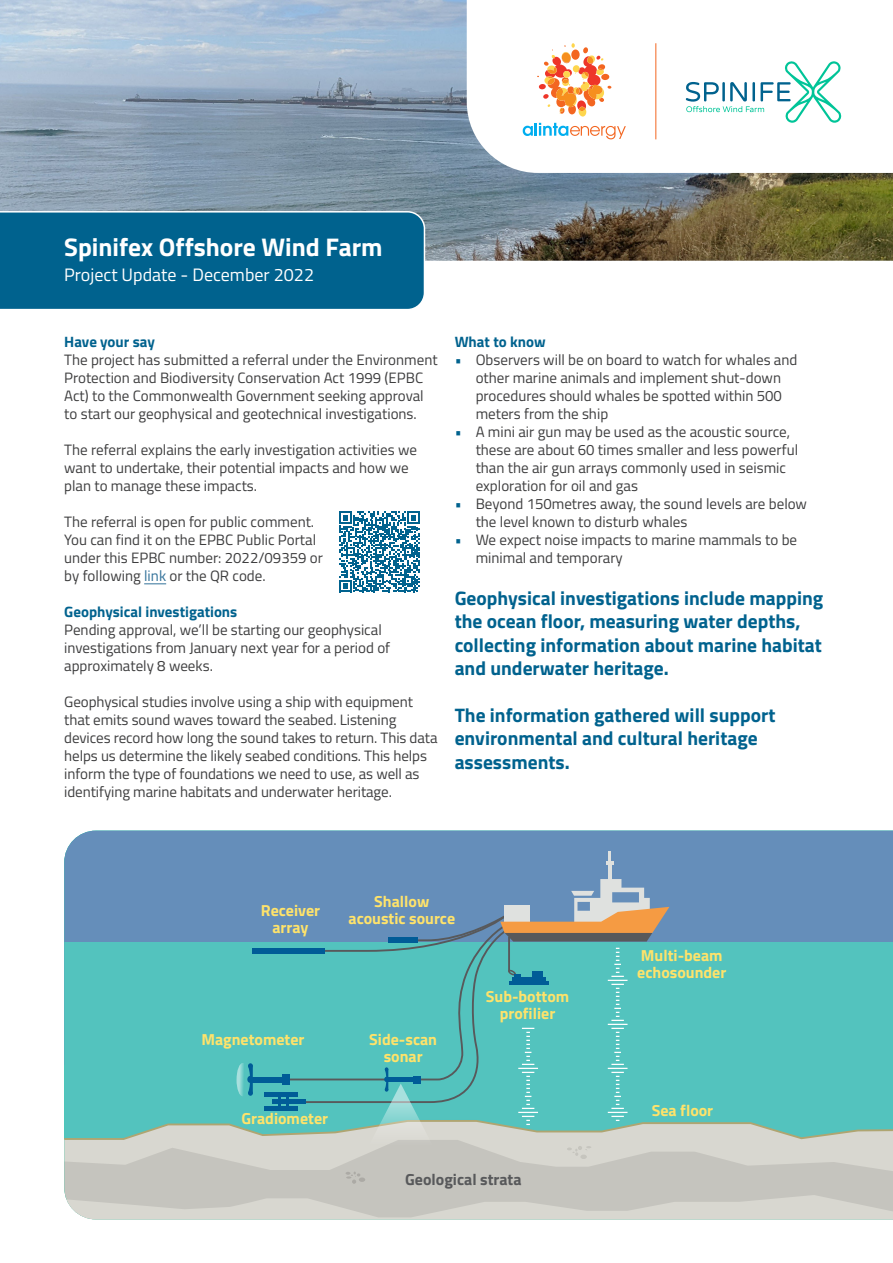
<style>
.page{position:relative;width:893px;height:1263px;background:#fff}
.page>*{position:absolute;margin:0;border:0;box-sizing:border-box;transform-origin:0 0}
.t1{font:700 25.5px "Titillium Web";color:#fff}
.t2{font:700 19.5px/23.4px "Titillium Web";color:#00628e}
.t3{font:18px "Titillium Web";color:#fff}
.t4{font:700 15.9px/16.8px "Titillium Web";color:#ffe36b;text-align:center}
.t5{font:700 15.9px "Titillium Web";color:#58595b}
.t6{font:15px/18px "Titillium Web";color:#3e3e3f}
.t7{font:700 15px "Titillium Web";color:#00628e}
.s1{font-weight:700;color:#00628e}
.s2{color:#327199}
.s3{color:#00628e}
</style>
<div class="page">
<div style="left:64px;top:831px;width:829px;height:233px;background:#658eba"></div>
<svg style="left:64px;top:1159px;width:829px;height:34px;background:#c6c5bf"></svg>
<svg style="left:64px;top:1193px;width:829px;height:26px;background:#cfcec8"></svg>
<svg style="left:346px;top:1171px;width:19px;height:13px"></svg>
<hr style="left:608px;top:863px;width:4px;height:17px;background:#dfe1df">
<svg style="left:606px;top:851px;width:8px;height:14px"></svg>
<svg style="left:64px;top:879px;width:829px;height:280px"></svg>
<img style="left:0;top:0;width:893px;height:261px">
<svg style="left:467px;top:0;width:426px;height:173px"></svg>
<div style="left:0;top:210px;width:426px;height:99px;background:#00628e"></div>
<svg style="left:537px;top:43px;width:74px;height:74px"></svg>
<svg style="left:523px;top:123px;width:103px;height:16px"></svg>
<hr style="left:655px;top:43px;width:1px;height:96px;background:#f36621">
<svg style="left:686px;top:60px;width:155px;height:63px"></svg>
<svg style="left:339px;top:511px;width:81px;height:81px"></svg>
<svg style="left:144px;top:584px;width:22px;height:1px"></svg>
<p class="t1" style="left:64px;top:228px;width:320px">Spinifex Offshore Wind Farm</p>
<p class="t3" style="left:64px;top:261px;width:251px">Project Update - December 2022</p>
<p class="t6" style="left:64px;top:332px;width:375px"><span class="s1">Have your say<br></span>The project has submitted a referral under the Environment Protection and Biodiversity Conservation Act 1999 (EPBC Act) to the Commonwealth Government seeking approval to start our geophysical and geotechnical investigations.</p>
<p class="t6" style="left:64px;top:440px;width:354px">The referral explains the early investigation activities we want to undertake, their potential impacts and how we plan to manage these impacts.</p>
<p class="t6" style="left:64px;top:512px;width:260px">The referral is open for public comment.<br>You can find it on the EPBC Public Portal under this EPBC number: 2022/09359 or by following <span class="s2">link</span> or the QR code.</p>
<p class="t6" style="left:64px;top:602px;width:328px"><span class="s1">Geophysical investigations<br></span>Pending approval, we’ll be starting our geophysical investigations from January next year for a period of approximately 8 weeks.</p>
<p class="t6" style="left:64px;top:692px;width:375px">Geophysical studies involve using a ship with equipment that emits sound waves toward the seabed. Listening devices record how long the sound takes to return. This data helps us determine the likely seabed conditions. This helps inform the type of foundations we need to use, as well as identifying marine habitats and underwater heritage.</p>
<p class="t7" style="left:455px;top:331px;width:92px">What to know</p>
<p class="t6" style="left:476px;top:350px;width:323px;text-indent:-21px"><span class="s3">•</span> Observers will be on board to watch for whales and other marine animals and implement shut-down procedures should whales be spotted within 500 meters from the ship</p>
<p class="t6" style="left:476px;top:422px;width:324px;text-indent:-21px"><span class="s3">•</span> A mini air gun may be used as the acoustic source, these are about 60 times smaller and less powerful than the air gun arrays commonly used in seismic exploration for oil and gas</p>
<p class="t6" style="left:476px;top:494px;width:333px;text-indent:-21px"><span class="s3">•</span> Beyond 150metres away, the sound levels are below the level known to disturb whales</p>
<p class="t6" style="left:476px;top:530px;width:323px;text-indent:-21px"><span class="s3">•</span> We expect noise impacts to marine mammals to be minimal and temporary</p>
<p class="t2" style="left:455px;top:585px;width:370px">Geophysical investigations include mapping the ocean floor, measuring water depths, collecting information about marine habitat and underwater heritage.</p>
<p class="t2" style="left:455px;top:702px;width:322px">The information gathered will support environmental and cultural heritage assessments.</p>
<p class="t4" style="left:261px;top:901px;width:61px">Receiver array</p>
<p class="t4" style="left:348px;top:892px;width:108px">Shallow acoustic source</p>
<p class="t4" style="left:201px;top:1030px;width:105px">Magnetometer</p>
<p class="t4" style="left:241px;top:1110px;width:88px">Gradiometer</p>
<p class="t4" style="left:369px;top:1030px;width:69px">Side-scan sonar</p>
<p class="t4" style="left:486px;top:987px;width:85px">Sub-bottom profilier</p>
<p class="t5" style="left:405px;top:1167px;width:118px">Geological strata</p>
<p class="t4" style="left:637px;top:946px;width:91px;text-align:left">Multi-beam echosounder</p>
<p class="t4" style="left:652px;top:1101px;width:63px">Sea floor</p>
</div>
